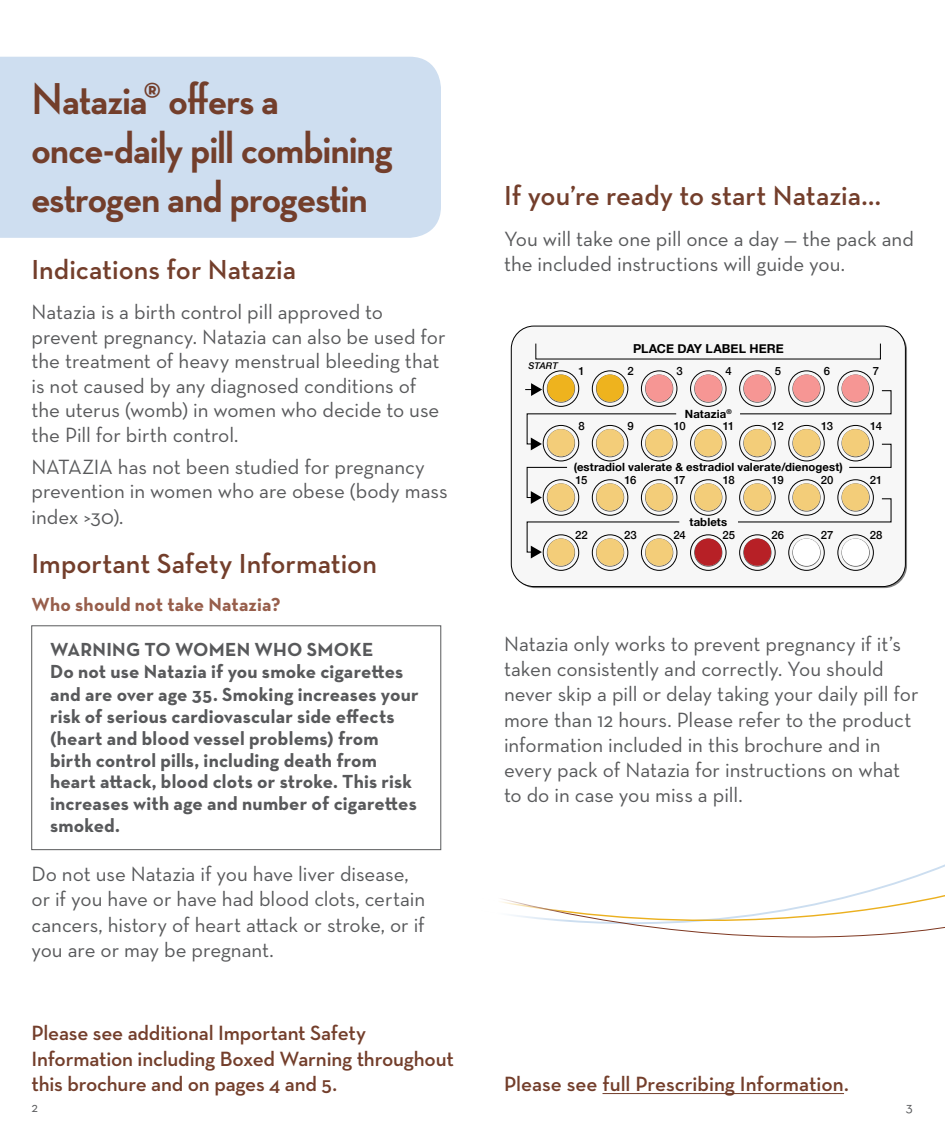
<style>
.page{position:relative;width:945px;height:1134px;background:#fff}
.page>*{position:absolute;margin:0;border:0;box-sizing:border-box;transform-origin:0 0}
.t1{font:700 45.5px/49px "Neutraface Display";letter-spacing:-.015em;color:#733e2b}
.t2{font:600 28px "Neutraface Text";color:#733e2b}
.t3{font:21px/25.2px "Neutraface Text";letter-spacing:-.005em;color:#58595b}
.t4{font:600 21px/25.2px "Neutraface Text";letter-spacing:-.01em;color:#733e2b}
.t5{font:700 19.25px/22.1px "Neutraface Text";letter-spacing:.01em;color:#58595b}
.t6{font:700 19.25px "Neutraface Text";letter-spacing:.01em;color:#975e4b}
.t7{font:14px "Neutraface Text";color:#58595b}
.t8{font:600 12.42px "Neutraface Text";color:#595859}
.t9{font:700 12.42px "Helvetica Neue";color:#000}
.t10{font:700 11.38px "Helvetica Neue";letter-spacing:.01em;color:#000}
.t11{font:500 11.38px "Helvetica Neue";letter-spacing:-.05em;color:#000}
.t12{font:italic 500 9.28px "Helvetica Neue";color:#000}
</style>
<div class="page">
<div style="left:0;top:57px;width:441px;height:181px;background:#cedef0"></div>
<div style="left:32px;top:626px;width:409px;height:224px;border:1px solid #58595b"></div>
<svg style="left:501px;top:864px;width:444px;height:74px"></svg>
<hr style="left:603px;top:1093px;width:241px;height:1px;background:#733e2b">
<div style="left:511px;top:326px;width:394px;height:261px;background:#f7f7f7;border-radius:23px"></div>
<div style="left:511px;top:326px;width:395px;height:261px;border:1px solid #000;border-radius:23px"></div>
<div style="left:543px;top:371px;width:36px;height:36px;border:1px solid #000;border-radius:50%"></div>
<div style="left:592px;top:371px;width:36px;height:36px;border:1px solid #000;border-radius:50%"></div>
<div style="left:641px;top:371px;width:36px;height:36px;border:1px solid #000;border-radius:50%"></div>
<div style="left:645px;top:375px;width:28px;height:28px;border:1px solid #5c5c5c;border-radius:50%"></div>
<div style="left:690px;top:371px;width:36px;height:36px;border:1px solid #000;border-radius:50%"></div>
<div style="left:694px;top:375px;width:28px;height:28px;border:1px solid #5c5c5c;border-radius:50%"></div>
<div style="left:739px;top:371px;width:36px;height:36px;border:1px solid #000;border-radius:50%"></div>
<div style="left:789px;top:371px;width:36px;height:36px;border:1px solid #000;border-radius:50%"></div>
<div style="left:838px;top:371px;width:36px;height:36px;border:1px solid #000;border-radius:50%"></div>
<div style="left:842px;top:375px;width:28px;height:28px;border:1px solid #5c5c5c;border-radius:50%"></div>
<div style="left:543px;top:535px;width:36px;height:36px;border:1px solid #000;border-radius:50%"></div>
<div style="left:547px;top:538px;width:28px;height:29px;border:1px solid #5c5c5c;border-radius:50%"></div>
<div style="left:592px;top:535px;width:36px;height:36px;border:1px solid #000;border-radius:50%"></div>
<div style="left:596px;top:538px;width:28px;height:29px;border:1px solid #5c5c5c;border-radius:50%"></div>
<div style="left:641px;top:535px;width:36px;height:36px;border:1px solid #000;border-radius:50%"></div>
<div style="left:645px;top:538px;width:28px;height:29px;border:1px solid #5c5c5c;border-radius:50%"></div>
<div style="left:690px;top:535px;width:36px;height:36px;border:1px solid #000;border-radius:50%"></div>
<div style="left:694px;top:538px;width:28px;height:29px;border:1px solid #5c5c5c;border-radius:50%"></div>
<div style="left:739px;top:535px;width:36px;height:36px;border:1px solid #000;border-radius:50%"></div>
<div style="left:743px;top:538px;width:29px;height:29px;border:1px solid #5c5c5c;border-radius:50%"></div>
<div style="left:789px;top:535px;width:36px;height:36px;border:1px solid #000;border-radius:50%"></div>
<div style="left:792px;top:538px;width:29px;height:29px;border:1px solid #5c5c5c;border-radius:50%"></div>
<div style="left:838px;top:535px;width:36px;height:36px;border:1px solid #000;border-radius:50%"></div>
<div style="left:842px;top:538px;width:28px;height:29px;border:1px solid #5c5c5c;border-radius:50%"></div>
<svg style="left:525px;top:383px;width:367px;height:176px"></svg>
<div style="left:547px;top:375px;width:28px;height:27px;background:#eeb31e;border-radius:50%"></div>
<div style="left:596px;top:375px;width:28px;height:27px;background:#eeb31e;border-radius:50%"></div>
<div style="left:646px;top:375px;width:27px;height:27px;background:#f69694;border-radius:50%"></div>
<div style="left:695px;top:375px;width:27px;height:27px;background:#f69694;border-radius:50%"></div>
<div style="left:744px;top:375px;width:27px;height:27px;background:#f69694;border-radius:50%"></div>
<div style="left:793px;top:375px;width:27px;height:27px;background:#f69694;border-radius:50%"></div>
<div style="left:842px;top:375px;width:27px;height:27px;background:#f69694;border-radius:50%"></div>
<div style="left:547px;top:429px;width:28px;height:27px;background:#f3cd79;border-radius:50%"></div>
<div style="left:596px;top:429px;width:28px;height:27px;background:#f3cd79;border-radius:50%"></div>
<div style="left:646px;top:429px;width:27px;height:27px;background:#f3cd79;border-radius:50%"></div>
<div style="left:695px;top:429px;width:27px;height:27px;background:#f3cd79;border-radius:50%"></div>
<div style="left:744px;top:429px;width:27px;height:27px;background:#f3cd79;border-radius:50%"></div>
<div style="left:793px;top:429px;width:27px;height:27px;background:#f3cd79;border-radius:50%"></div>
<div style="left:842px;top:429px;width:27px;height:27px;background:#f3cd79;border-radius:50%"></div>
<div style="left:547px;top:483px;width:28px;height:28px;background:#f3cd79;border-radius:50%"></div>
<div style="left:596px;top:483px;width:28px;height:28px;background:#f3cd79;border-radius:50%"></div>
<div style="left:646px;top:483px;width:27px;height:28px;background:#f3cd79;border-radius:50%"></div>
<div style="left:695px;top:483px;width:27px;height:28px;background:#f3cd79;border-radius:50%"></div>
<div style="left:744px;top:483px;width:27px;height:28px;background:#f3cd79;border-radius:50%"></div>
<div style="left:793px;top:483px;width:27px;height:28px;background:#f3cd79;border-radius:50%"></div>
<div style="left:842px;top:483px;width:27px;height:28px;background:#f3cd79;border-radius:50%"></div>
<div style="left:547px;top:539px;width:28px;height:27px;background:#f3cd79;border-radius:50%"></div>
<div style="left:596px;top:539px;width:28px;height:27px;background:#f3cd79;border-radius:50%"></div>
<div style="left:646px;top:539px;width:27px;height:27px;background:#f3cd79;border-radius:50%"></div>
<div style="left:695px;top:539px;width:27px;height:27px;background:#b72026;border-radius:50%"></div>
<div style="left:744px;top:539px;width:27px;height:27px;background:#b72026;border-radius:50%"></div>
<div style="left:793px;top:539px;width:27px;height:27px;background:#fff;border-radius:50%"></div>
<div style="left:842px;top:539px;width:27px;height:27px;background:#fff;border-radius:50%"></div>
<h1 class="t1" style="left:32px;top:75px;width:363px">Natazia® offers a once-daily pill combining estrogen and progestin</h1>
<h2 class="t2" style="left:32px;top:252px;width:266px">Indications for Natazia</h2>
<p class="t3" style="left:32px;top:299px;width:416px;line-height:24.5px">Natazia is a birth control pill approved to prevent pregnancy. Natazia can also be used for the treatment of heavy menstrual bleeding that is not caused by any diagnosed conditions of the uterus (womb) in women who decide to use the Pill for birth control.</p>
<p class="t3" style="left:32px;top:454px;width:418px">NATAZIA has not been studied for pregnancy prevention in women who are obese (body mass index &gt;30).</p>
<h2 class="t2" style="left:32px;top:546px;width:347px">Important Safety Information</h2>
<p class="t6" style="left:32px;top:592px;width:251px">Who should not take Natazia?</p>
<p class="t5" style="left:50px;top:638px;width:370px">WARNING TO WOMEN WHO SMOKE<br>Do not use Natazia if you smoke cigarettes and are over age 35. Smoking increases your risk of serious cardiovascular side effects (heart and blood vessel problems) from birth control pills, including death from heart attack, blood clots or stroke. This risk increases with age and number of cigarettes smoked.</p>
<p class="t3" style="left:32px;top:861px;width:395px">Do not use Natazia if you have liver disease, or if you have or have had blood clots, certain cancers, history of heart attack or stroke, or if you are or may be pregnant.</p>
<p class="t4" style="left:32px;top:1020px;width:424px">Please see additional Important Safety<br>Information including Boxed Warning throughout this brochure and on pages 4 and 5.</p>
<h2 class="t2" style="left:504px;top:178px;width:379px">If you’re ready to start Natazia...</h2>
<p class="t3" style="left:504px;top:226px;width:411px">You will take one pill once a day — the pack and the included instructions will guide you.</p>
<p class="t8" style="left:653px;top:236px;width:83px">Combination of</p>
<p class="t8" style="left:876px;top:236px;width:48px">Estrogen</p>
<p class="t12" style="left:529px;top:357px;width:31px">START</p>
<p class="t9" style="left:633px;top:339px;width:152px">PLACE DAY LABEL HERE</p>
<p class="t11" style="left:578px;top:362px;width:8px">1</p>
<p class="t11" style="left:627px;top:362px;width:8px">2</p>
<p class="t11" style="left:677px;top:362px;width:8px">3</p>
<p class="t11" style="left:726px;top:362px;width:8px">4</p>
<p class="t11" style="left:775px;top:362px;width:8px">5</p>
<p class="t11" style="left:824px;top:362px;width:8px">6</p>
<p class="t11" style="left:873px;top:362px;width:8px">7</p>
<p class="t10" style="left:685px;top:405px;width:48px">Natazia<sup>®</sup></p>
<p class="t11" style="left:578px;top:416px;width:8px">8</p>
<p class="t11" style="left:627px;top:416px;width:8px">9</p>
<p class="t11" style="left:674px;top:416px;width:13px">10</p>
<p class="t11" style="left:723px;top:416px;width:13px">11</p>
<p class="t11" style="left:772px;top:416px;width:13px">12</p>
<p class="t11" style="left:821px;top:416px;width:13px">13</p>
<p class="t11" style="left:870px;top:416px;width:13px">14</p>
<p class="t10" style="left:574px;top:458px;width:271px">(estradiol valerate &amp; estradiol valerate/dienogest)</p>
<p class="t11" style="left:576px;top:471px;width:13px">15</p>
<p class="t11" style="left:625px;top:471px;width:14px">16</p>
<p class="t11" style="left:674px;top:471px;width:13px">17</p>
<p class="t11" style="left:723px;top:471px;width:13px">18</p>
<p class="t11" style="left:772px;top:471px;width:13px">19</p>
<p class="t11" style="left:821px;top:471px;width:14px">20</p>
<p class="t11" style="left:870px;top:471px;width:14px">21</p>
<p class="t10" style="left:689px;top:513px;width:39px">tablets</p>
<p class="t11" style="left:575px;top:526px;width:14px">22</p>
<p class="t11" style="left:624px;top:526px;width:14px">23</p>
<p class="t11" style="left:673px;top:526px;width:14px">24</p>
<p class="t11" style="left:722px;top:526px;width:14px">25</p>
<p class="t11" style="left:772px;top:526px;width:14px">26</p>
<p class="t11" style="left:821px;top:526px;width:14px">27</p>
<p class="t11" style="left:870px;top:526px;width:14px">28</p>
<p class="t3" style="left:504px;top:631px;width:416px">Natazia only works to prevent pregnancy if it’s taken consistently and correctly. You should never skip a pill or delay taking your daily pill for more than 12 hours. Please refer to the product information included in this brochure and in every pack of Natazia for instructions on what to do in case you miss a pill.</p>
<p class="t4" style="left:504px;top:1071px;width:346px">Please see full Prescribing Information.</p>
<p class="t7" style="left:32px;top:1099px;width:8px">2</p>
<p class="t7" style="left:906px;top:1099px;width:8px">3</p>
</div>
